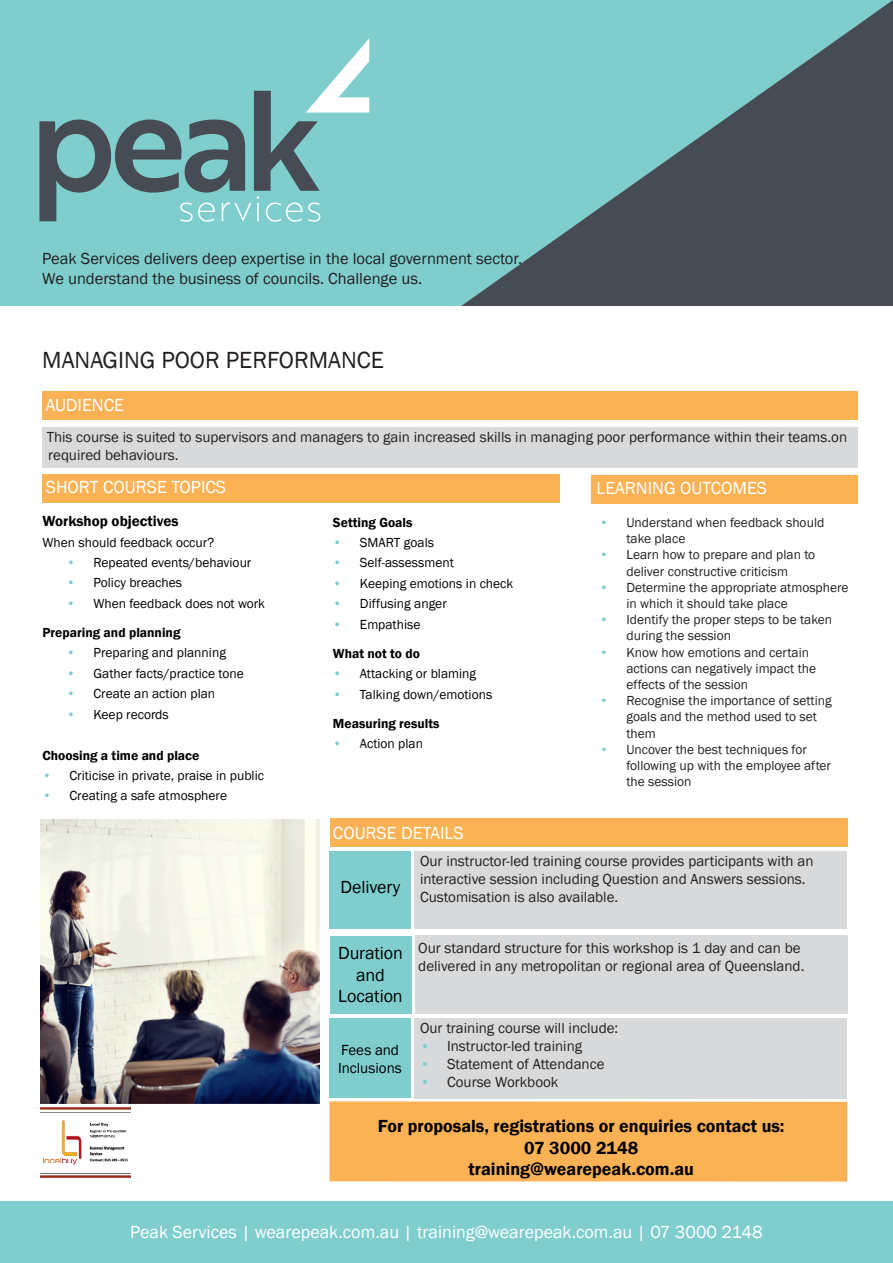
<style>
.page{position:relative;width:893px;height:1263px;background:#fff}
.page>*{position:absolute;margin:0;border:0;box-sizing:border-box;transform-origin:0 0}
.t1{font:24px "Franklin Gothic";color:#231f20}
.t2{font:18px "Franklin Gothic";color:#fff}
.t3{font:600 18px "Franklin Gothic";color:#000}
.t4{font:18px/21.6px "Franklin Gothic";letter-spacing:-.01em;color:#000;text-align:center}
.t5{font:16.5px "Franklin Gothic";color:#231f20}
.t6{font:15px/18px "Franklin Gothic";color:#231f20}
.Paragraph_Style_1{font:600 15px "Franklin Gothic";color:#000}
.t7{font:15px/18px "Franklin Gothic";color:#000}
.t8{font:13.5px/16.2px "Franklin Gothic";color:#231f20}
.Paragraph_Style_1-2{font:13.5px "Franklin Gothic";color:#000}
.Paragraph_Style_1-3{font:600 13.5px "Franklin Gothic";color:#000}
.s1{color:#7fcecd}
</style>
<div class="page">
<div style="left:414px;top:1018px;width:433px;height:81px;background:#d7d9db"></div>
<svg style="left:0;top:0;width:893px;height:306px;fill:#7fcecd"></svg>
<svg style="left:39px;top:38px;width:330px;height:184px"></svg>
<div style="left:42px;top:391px;width:816px;height:29px;background:#fbb254"></div>
<div style="left:42px;top:475px;width:518px;height:28px;background:#fbb254"></div>
<div style="left:591px;top:475px;width:267px;height:29px;background:#fbb254"></div>
<img style="left:41px;top:820px;width:279px;height:284px">
<div style="left:330px;top:818px;width:517px;height:29px;background:#fbb254"></div>
<div style="left:330px;top:851px;width:81px;height:78px;background:#7fcecd"></div>
<div style="left:43px;top:427px;width:815px;height:40px;background:#d7d9db"></div>
<div style="left:415px;top:851px;width:432px;height:78px;background:#d7d9db"></div>
<div style="left:415px;top:935px;width:432px;height:78px;background:#d7d9db"></div>
<div style="left:330px;top:1101px;width:517px;height:80px;background:#fbb254"></div>
<div style="left:330px;top:936px;width:81px;height:77px;background:#7fcecd"></div>
<div style="left:330px;top:1018px;width:81px;height:80px;background:#7fcecd"></div>
<div style="left:0;top:1201px;width:893px;height:62px;background:#7fcecd"></div>
<img style="left:41px;top:1108px;width:89px;height:70px">
<p class="t5" style="left:42px;top:248px;width:481px">Peak Services delivers deep expertise in the local government sector.</p>
<p class="t5" style="left:42px;top:268px;width:381px">We understand the business of councils. Challenge us.</p>
<p class="t1" style="left:42px;top:345px;width:343px">MANAGING POOR PERFORMANCE</p>
<p class="t2" style="left:46px;top:393px;width:80px">AUDIENCE</p>
<p class="t6" style="left:47px;top:428px;width:802px">This course is suited to supervisors and managers to gain increased skills in managing poor performance within their teams.on required behaviours.</p>
<p class="t2" style="left:46px;top:476px;width:182px">SHORT COURSE TOPICS</p>
<p class="t2" style="left:597px;top:477px;width:172px">LEARNING OUTCOMES</p>
<p class="Paragraph_Style_1" style="left:42px;top:512px;width:138px">Workshop objectives</p>
<p class="Paragraph_Style_1-2" style="left:42px;top:534px;width:173px">When should feedback occur?</p>
<p class="Paragraph_Style_1-2" style="left:66px;top:554px;width:186px"><span class="s1">•</span> Repeated events/behaviour</p>
<p class="Paragraph_Style_1-2" style="left:66px;top:574px;width:117px"><span class="s1">•</span> Policy breaches</p>
<p class="Paragraph_Style_1-2" style="left:66px;top:595px;width:200px"><span class="s1">•</span> When feedback does not work</p>
<p class="Paragraph_Style_1-3" style="left:42px;top:624px;width:140px">Preparing and planning</p>
<p class="Paragraph_Style_1-2" style="left:66px;top:644px;width:161px"><span class="s1">•</span> Preparing and planning</p>
<p class="Paragraph_Style_1-2" style="left:66px;top:665px;width:179px"><span class="s1">•</span> Gather facts/practice tone</p>
<p class="Paragraph_Style_1-2" style="left:66px;top:685px;width:150px"><span class="s1">•</span> Create an action plan</p>
<p class="Paragraph_Style_1-2" style="left:66px;top:706px;width:104px"><span class="s1">•</span> Keep records</p>
<p class="Paragraph_Style_1-3" style="left:42px;top:747px;width:158px">Choosing a time and place</p>
<p class="Paragraph_Style_1-2" style="left:42px;top:767px;width:223px"><span class="s1">•</span> Criticise in private, praise in public</p>
<p class="Paragraph_Style_1-2" style="left:42px;top:787px;width:186px"><span class="s1">•</span> Creating a safe atmosphere</p>
<p class="Paragraph_Style_1-3" style="left:333px;top:514px;width:81px">Setting Goals</p>
<p class="Paragraph_Style_1-2" style="left:333px;top:534px;width:103px"><span class="s1">•</span> SMART goals</p>
<p class="Paragraph_Style_1-2" style="left:333px;top:554px;width:122px"><span class="s1">•</span> Self-assessment</p>
<p class="Paragraph_Style_1-2" style="left:333px;top:575px;width:182px"><span class="s1">•</span> Keeping emotions in check</p>
<p class="Paragraph_Style_1-2" style="left:333px;top:595px;width:115px"><span class="s1">•</span> Diffusing anger</p>
<p class="Paragraph_Style_1-2" style="left:333px;top:616px;width:89px"><span class="s1">•</span> Empathise</p>
<p class="Paragraph_Style_1-3" style="left:333px;top:645px;width:89px">What not to do</p>
<p class="Paragraph_Style_1-2" style="left:333px;top:665px;width:145px"><span class="s1">•</span> Attacking or blaming</p>
<p class="Paragraph_Style_1-2" style="left:333px;top:686px;width:161px"><span class="s1">•</span> Talking down/emotions</p>
<p class="Paragraph_Style_1-3" style="left:333px;top:715px;width:108px">Measuring results</p>
<p class="Paragraph_Style_1-2" style="left:333px;top:735px;width:92px"><span class="s1">•</span> Action plan</p>
<p class="t2" style="left:333px;top:822px;width:132px">COURSE DETAILS</p>
<p class="t8" style="left:626px;top:515px;width:199px;text-indent:-27px"><span class="s1">•</span> Understand when feedback should take place</p>
<p class="t8" style="left:599px;top:547px;width:217px;text-align:center"><span class="s1">•</span> Learn how to prepare and plan to deliver constructive criticism</p>
<p class="t8" style="left:626px;top:579px;width:224px;text-indent:-27px"><span class="s1">•</span> Determine the appropriate atmosphere in which it should take place</p>
<p class="t8" style="left:626px;top:612px;width:207px;text-indent:-27px"><span class="s1">•</span> Identify the proper steps to be taken during the session</p>
<p class="t8" style="left:626px;top:644px;width:191px;text-indent:-27px"><span class="s1">•</span> Know how emotions and certain actions can negatively impact the effects of the session</p>
<p class="t8" style="left:626px;top:693px;width:207px;text-indent:-27px"><span class="s1">•</span> Recognise the importance of setting goals and the method used to set them</p>
<p class="t8" style="left:626px;top:741px;width:206px;text-indent:-27px"><span class="s1">•</span> Uncover the best techniques for following up with the employee after the session</p>
<p class="t4" style="left:341px;top:876px;width:61px">Delivery</p>
<p class="t4" style="left:338px;top:942px;width:66px">Duration and<br>Location</p>
<p class="t6" style="left:420px;top:853px;width:395px">Our instructor-led training course provides participants with an interactive session including Question and Answers sessions.<br>Customisation is also available.</p>
<p class="t6" style="left:418px;top:939px;width:388px">Our standard structure for this workshop is 1 day and can be delivered in any metropolitan or regional area of Queensland.</p>
<p class="t6" style="left:420px;top:1020px;width:200px">Our training course will include:</p>
<p class="t6" style="left:420px;top:1038px;width:164px"><span class="s1">•</span> Instructor-led training</p>
<p class="t6" style="left:420px;top:1056px;width:186px"><span class="s1">•</span> Statement of Attendance</p>
<p class="t6" style="left:420px;top:1074px;width:140px"><span class="s1">•</span> Course Workbook</p>
<p class="t3" style="left:378px;top:1115px;width:408px">For proposals, registrations or enquiries contact us:</p>
<p class="t3" style="left:524px;top:1136px;width:116px">07 3000 2148</p>
<p class="t3" style="left:469px;top:1158px;width:227px">training@wearepeak.com.au</p>
<p class="t7" style="left:338px;top:1041px;width:65px">Fees and<br>Inclusions</p>
<p class="t2" style="left:130px;top:1221px;width:634px">Peak Services | wearepeak.com.au | training@wearepeak.com.au | 07 3000 2148</p>
</div>
